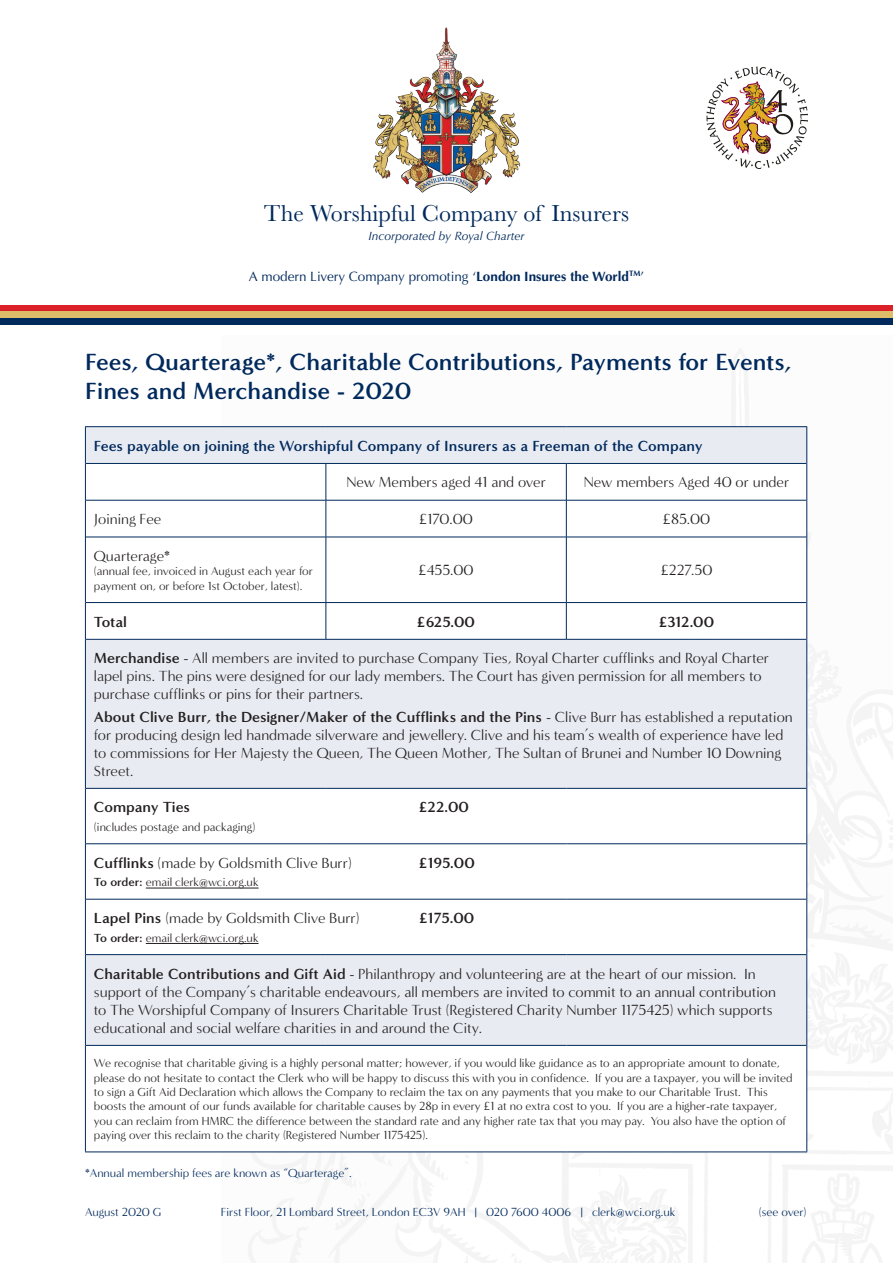
<style>
.page{position:relative;width:893px;height:1263px;background:#fff}
.page>*{position:absolute;margin:0;border:0;box-sizing:border-box;transform-origin:0 0}
.t1{font:700 24px/28.8px "Minerva Modern";color:#00295c}
.t2{font:24px "Baskerville";color:#00295c}
.t3{font:15px/18px "Minerva Modern";color:#231f20}
.t4{font:700 15px "Minerva Modern";color:#00295c}
.t5{font:700 15px "Minerva Modern";color:#231f20}
.t6{font:13.5px "Optima";color:#00295c}
.t7{font:12px/14.4px "Minerva Modern";color:#231f20}
.t8{font:12px "Minerva Modern";color:#00295c}
.t9{font:italic 12px "Optima";color:#00295c}
.s1{font-weight:700}
</style>
<div class="page">
<img style="left:222px;top:348px;width:671px;height:915px">
<div style="left:0;top:318px;width:893px;height:6px;background:#00295c"></div>
<div style="left:0;top:305px;width:893px;height:6px;background:#db2027"></div>
<div style="left:0;top:311px;width:893px;height:7px;background:#debe69"></div>
<div style="left:86px;top:427px;width:720px;height:36px;background:#e8ebf2"></div>
<svg style="left:86px;top:464px;width:720px;height:687px"></svg>
<hr style="left:86px;top:463px;width:240px;height:1px;background:#00295c">
<hr style="left:326px;top:463px;width:240px;height:1px;background:#00295c">
<hr style="left:566px;top:463px;width:240px;height:1px;background:#00295c">
<hr style="left:86px;top:602px;width:240px;height:1px;background:#00295c">
<hr style="left:326px;top:602px;width:240px;height:1px;background:#00295c">
<hr style="left:326px;top:603px;width:1px;height:36px;background:#00295c">
<hr style="left:566px;top:602px;width:240px;height:1px;background:#00295c">
<hr style="left:566px;top:603px;width:1px;height:36px;background:#00295c">
<hr style="left:86px;top:639px;width:240px;height:1px;background:#00295c">
<hr style="left:326px;top:639px;width:240px;height:1px;background:#00295c">
<hr style="left:566px;top:639px;width:240px;height:1px;background:#00295c">
<hr style="left:86px;top:788px;width:240px;height:1px;background:#00295c">
<hr style="left:326px;top:788px;width:240px;height:1px;background:#00295c">
<hr style="left:566px;top:788px;width:240px;height:1px;background:#00295c">
<hr style="left:86px;top:843px;width:240px;height:1px;background:#00295c">
<hr style="left:326px;top:843px;width:240px;height:1px;background:#00295c">
<hr style="left:566px;top:843px;width:240px;height:1px;background:#00295c">
<hr style="left:86px;top:899px;width:240px;height:1px;background:#00295c">
<hr style="left:326px;top:899px;width:240px;height:1px;background:#00295c">
<hr style="left:566px;top:899px;width:240px;height:1px;background:#00295c">
<hr style="left:86px;top:954px;width:240px;height:1px;background:#00295c">
<hr style="left:326px;top:954px;width:240px;height:1px;background:#00295c">
<hr style="left:566px;top:954px;width:240px;height:1px;background:#00295c">
<hr style="left:86px;top:1045px;width:240px;height:1px;background:#00295c">
<hr style="left:326px;top:1045px;width:240px;height:1px;background:#00295c">
<hr style="left:566px;top:1045px;width:240px;height:1px;background:#00295c">
<hr style="left:85px;top:426px;width:241px;height:1px;background:#00295c">
<hr style="left:85px;top:427px;width:1px;height:36px;background:#00295c">
<hr style="left:326px;top:426px;width:240px;height:1px;background:#00295c">
<hr style="left:566px;top:426px;width:241px;height:1px;background:#00295c">
<hr style="left:806px;top:427px;width:1px;height:36px;background:#00295c">
<hr style="left:85px;top:463px;width:1px;height:37px;background:#00295c">
<hr style="left:806px;top:463px;width:1px;height:37px;background:#00295c">
<hr style="left:85px;top:500px;width:1px;height:37px;background:#00295c">
<hr style="left:806px;top:500px;width:1px;height:37px;background:#00295c">
<hr style="left:85px;top:537px;width:1px;height:65px;background:#00295c">
<hr style="left:806px;top:537px;width:1px;height:65px;background:#00295c">
<hr style="left:85px;top:602px;width:1px;height:37px;background:#00295c">
<hr style="left:806px;top:602px;width:1px;height:37px;background:#00295c">
<hr style="left:85px;top:639px;width:1px;height:149px;background:#00295c">
<hr style="left:806px;top:639px;width:1px;height:149px;background:#00295c">
<hr style="left:85px;top:788px;width:1px;height:56px;background:#00295c">
<hr style="left:806px;top:788px;width:1px;height:56px;background:#00295c">
<hr style="left:85px;top:844px;width:1px;height:55px;background:#00295c">
<hr style="left:806px;top:844px;width:1px;height:55px;background:#00295c">
<hr style="left:85px;top:899px;width:1px;height:55px;background:#00295c">
<hr style="left:806px;top:899px;width:1px;height:55px;background:#00295c">
<hr style="left:85px;top:954px;width:1px;height:91px;background:#00295c">
<hr style="left:806px;top:954px;width:1px;height:91px;background:#00295c">
<hr style="left:85px;top:1045px;width:1px;height:106px;background:#00295c">
<hr style="left:806px;top:1045px;width:1px;height:106px;background:#00295c">
<hr style="left:85px;top:1151px;width:241px;height:1px;background:#00295c">
<hr style="left:326px;top:1151px;width:240px;height:1px;background:#00295c">
<hr style="left:566px;top:1151px;width:241px;height:1px;background:#00295c">
<hr style="left:326px;top:464px;width:1px;height:36px;background:#00295c">
<hr style="left:566px;top:464px;width:1px;height:36px;background:#00295c">
<hr style="left:86px;top:500px;width:240px;height:1px;background:#00295c">
<hr style="left:326px;top:500px;width:240px;height:1px;background:#00295c">
<hr style="left:326px;top:500px;width:1px;height:37px;background:#00295c">
<hr style="left:566px;top:500px;width:240px;height:1px;background:#00295c">
<hr style="left:566px;top:500px;width:1px;height:37px;background:#00295c">
<hr style="left:86px;top:537px;width:240px;height:1px;background:#00295c">
<hr style="left:326px;top:537px;width:240px;height:1px;background:#00295c">
<hr style="left:326px;top:537px;width:1px;height:65px;background:#00295c">
<hr style="left:566px;top:537px;width:240px;height:1px;background:#00295c">
<hr style="left:566px;top:537px;width:1px;height:65px;background:#00295c">
<hr style="left:146px;top:888px;width:113px;height:1px;background:#231f20">
<hr style="left:146px;top:943px;width:113px;height:1px;background:#231f20">
<img style="left:373px;top:27px;width:148px;height:166px">
<svg style="left:706px;top:67px;width:102px;height:102px"></svg>
<p class="t2" style="left:264px;top:198px;width:367px">The Worshipful Company of Insurers</p>
<p class="t9" style="left:368px;top:229px;width:158px">Incorporated by Royal Charter</p>
<p class="t6" style="left:249px;top:269px;width:397px">A modern Livery Company promoting ‘<span class="s1">London Insures the World</span><sup>TM</sup>’</p>
<p class="t1" style="left:85px;top:347px;width:708px">Fees, Quarterage*, Charitable Contributions, Payments for Events,<br>Fines and Merchandise - 2020</p>
<p class="t4" style="left:94px;top:437px;width:610px">Fees payable on joining the Worshipful Company of Insurers as a Freeman of the Company</p>
<p class="t3" style="left:346px;top:474px;width:201px">New Members aged 41 and over</p>
<p class="t3" style="left:584px;top:474px;width:207px">New members Aged 40 or under</p>
<p class="t3" style="left:94px;top:510px;width:69px">Joining Fee</p>
<p class="t3" style="left:419px;top:510px;width:55px">£170.00</p>
<p class="t3" style="left:663px;top:510px;width:49px">£85.00</p>
<p class="t3" style="left:94px;top:547px;width:78px">Quarterage*</p>
<p class="t7" style="left:94px;top:564px;width:221px">(annual fee, invoiced in August each year for payment on, or before 1st October, latest).</p>
<p class="t3" style="left:419px;top:561px;width:57px">£455.00</p>
<p class="t3" style="left:661px;top:561px;width:53px">£227.50</p>
<p class="t5" style="left:94px;top:612px;width:35px">Total</p>
<p class="t5" style="left:417px;top:612px;width:59px">£625.00</p>
<p class="t5" style="left:659px;top:612px;width:57px">£312.00</p>
<p class="t3" style="left:94px;top:649px;width:677px"><span class="s1">Merchandise</span> - All members are invited to purchase Company Ties, Royal Charter cufflinks and Royal Charter lapel pins. The pins were designed for our lady members. The Court has given permission for all members to purchase cufflinks or pins for their partners.</p>
<p class="t3" style="left:94px;top:708px;width:700px"><span class="s1">About Clive Burr, the Designer/Maker of the Cufflinks and the Pins</span> - Clive Burr has established a reputation for producing design led handmade silverware and jewellery. Clive and his team’s wealth of experience have led to commissions for Her Majesty the Queen, The Queen Mother, The Sultan of Brunei and Number 10 Downing Street.</p>
<p class="t5" style="left:94px;top:798px;width:98px">Company Ties</p>
<p class="t5" style="left:419px;top:798px;width:51px">£22.00</p>
<p class="t7" style="left:94px;top:820px;width:163px">(includes postage and packaging)</p>
<p class="t3" style="left:94px;top:854px;width:259px"><span class="s1">Cufflinks</span> (made by Goldsmith Clive Burr)</p>
<p class="t5" style="left:419px;top:854px;width:57px">£195.00</p>
<p class="t7" style="left:94px;top:875px;width:166px"><span class="s1">To order:</span> email clerk@wci.org.uk</p>
<p class="t3" style="left:94px;top:909px;width:267px"><span class="s1">Lapel Pins</span> (made by Goldsmith Clive Burr)</p>
<p class="t5" style="left:419px;top:909px;width:56px">£175.00</p>
<p class="t7" style="left:94px;top:931px;width:166px"><span class="s1">To order:</span> email clerk@wci.org.uk</p>
<p class="t3" style="left:94px;top:965px;width:684px"><span class="s1">Charitable Contributions and Gift Aid</span> - Philanthropy and volunteering are at the heart of our mission. In support of the Company’s charitable endeavours, all members are invited to commit to an annual contribution to The Worshipful Company of Insurers Charitable Trust (Registered Charity Number 1175425) which supports educational and social welfare charities in and around the City.</p>
<p class="t7" style="left:94px;top:1056px;width:700px">We recognise that charitable giving is a highly personal matter; however, if you would like guidance as to an appropriate amount to donate, please do not hesitate to contact the Clerk who will be happy to discuss this with you in confidence. If you are a taxpayer, you will be invited to sign a Gift Aid Declaration which allows the Company to reclaim the tax on any payments that you make to our Charitable Trust. This boosts the amount of our funds available for charitable causes by 28p in every £1 at no extra cost to you. If you are a higher-rate taxpayer, you can reclaim from HMRC the difference between the standard rate and any higher rate tax that you may pay. You also have the option of paying over this reclaim to the charity (Registered Number 1175425).</p>
<p class="t8" style="left:85px;top:1166px;width:268px">*Annual membership fees are known as “Quarterage”.</p>
<p class="t8" style="left:85px;top:1205px;width:78px">August 2020 G</p>
<p class="t8" style="left:221px;top:1205px;width:456px">First Floor, 21 Lombard Street, London EC3V 9AH | 020 7600 4006 | clerk@wci.org.uk</p>
<p class="t8" style="left:759px;top:1205px;width:49px">(see over)</p>
</div>
